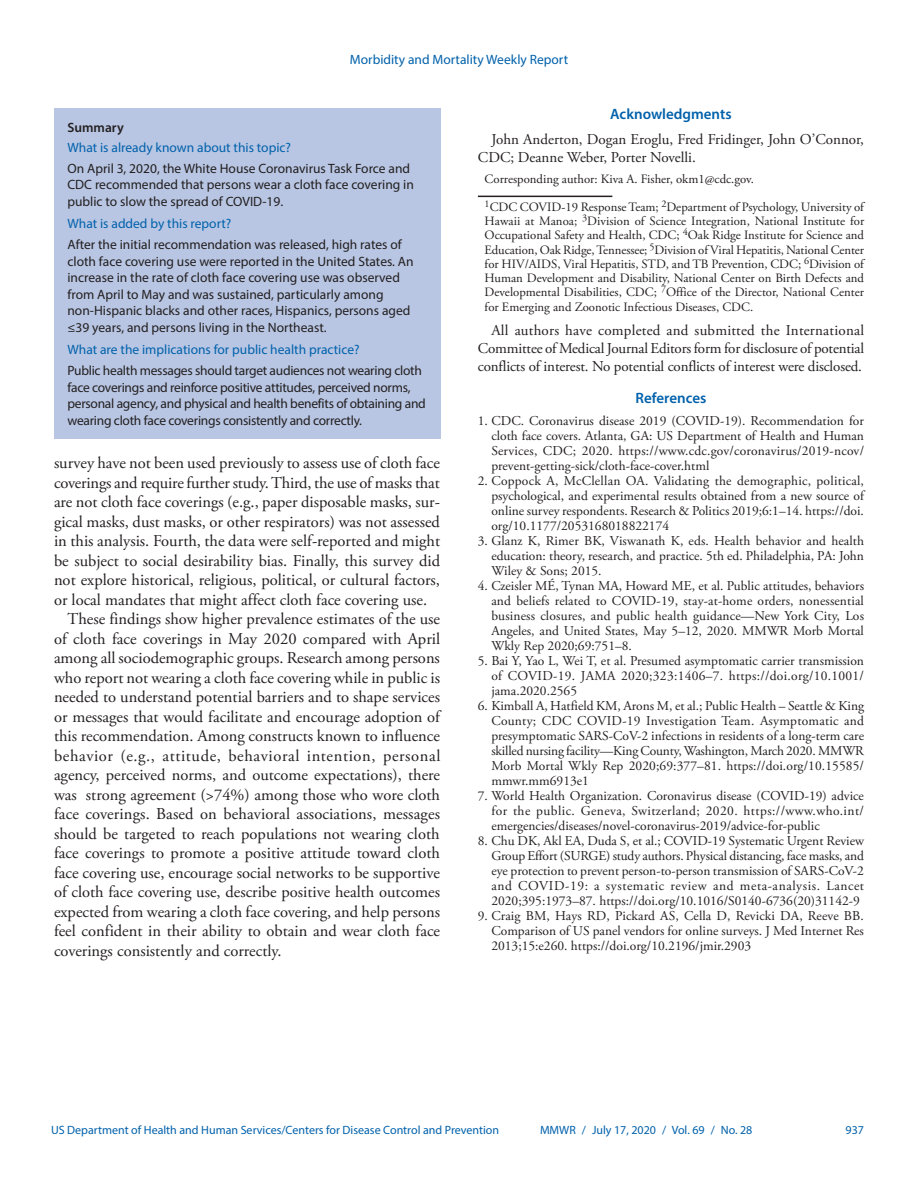
<style>
.page{position:relative;width:918px;height:1188px;background:#fff}
.page>*{position:absolute;margin:0;border:0;box-sizing:border-box;transform-origin:0 0}
.Paragraph{font:16.5px/19.5px "Adobe Garamond Pro";color:#231f20;text-align:justify}
.Conflict_of_Interest{font:15px/18px "Adobe Garamond Pro";letter-spacing:-.01em;color:#231f20;text-align:justify}
.Acknowledgment{font:15px/18px "Adobe Garamond Pro";color:#231f20}
.Acknowledgment_Head{font:600 15px "Myriad Pro";color:#0161ab}
.Ref_Title{font:600 15px "Myriad Pro";color:#0161ab}
.References{font:13.5px/15px "Adobe Garamond Pro";color:#231f20;text-align:justify}
.Summary_Box_Text{font:13.5px/16.5px "Myriad Pro";color:#231f20}
.Summary_Box_Text-2{font:13.5px/16.5px "Myriad Pro";letter-spacing:-.02em;color:#231f20}
.Summary_Box_Heading{font:13.5px "Myriad Pro";color:#0161ab}
.Summary_Box_Ttile{font:600 13.5px "Myriad Pro";color:#231f20}
.Author_Affiliations{font:12.75px/14.2px "Adobe Garamond Pro";color:#231f20;text-align:justify}
.Corresponding_Author{font:12.75px "Adobe Garamond Pro";color:#231f20}
.t1{font:12px "Myriad Pro";color:#0161ab}
</style>
<div class="page">
<div style="left:54px;top:108px;width:386px;height:330px;background:#b8c6e3"></div>
<hr style="left:478px;top:196px;width:134px;height:1px;background:#231f20">
<p class="Summary_Box_Heading" style="left:350px;top:51px;width:220px">Morbidity and Mortality Weekly Report</p>
<h1 class="Summary_Box_Ttile" style="left:68px;top:119px;width:58px">Summary</h1>
<h1 class="Summary_Box_Heading" style="left:68px;top:139px;width:225px">What is already known about this topic?</h1>
<p class="Summary_Box_Text" style="left:68px;top:160px;width:348px">On April 3, 2020, the White House Coronavirus Task Force and<br>CDC recommended that persons wear a cloth face covering in public to slow the spread of COVID-19.</p>
<h1 class="Summary_Box_Heading" style="left:68px;top:216px;width:165px">What is added by this report?</h1>
<p class="Summary_Box_Text" style="left:68px;top:236px;width:348px">After the initial recommendation was released, high rates of cloth face covering use were reported in the United States. An increase in the rate of cloth face covering use was observed from April to May and was sustained, particularly among non-Hispanic blacks and other races, Hispanics, persons aged ≤39 years, and persons living in the Northeast.</p>
<h1 class="Summary_Box_Heading" style="left:68px;top:342px;width:294px">What are the implications for public health practice?</h1>
<p class="Summary_Box_Text-2" style="left:68px;top:362px;width:360px">Public health messages should target audiences not wearing cloth face coverings and reinforce positive attitudes, perceived norms, personal agency, and physical and health benefits of obtaining and wearing cloth face coverings consistently and correctly.</p>
<p class="Paragraph" style="left:54px;top:454px;width:388px">survey have not been used previously to assess use of cloth face coverings and require further study. Third, the use of masks that are not cloth face coverings (e.g., paper disposable masks, sur&shy;gical masks, dust masks, or other respirators) was not assessed in this analysis. Fourth, the data were self-reported and might be subject to social desirability bias. Finally, this survey did not explore historical, religious, political, or cultural factors, or local mandates that might affect cloth face covering use.</p>
<p class="Paragraph" style="left:54px;top:610px;width:388px;text-indent:14px">These findings show higher prevalence estimates of the use of cloth face coverings in May 2020 compared with April among all sociodemographic groups. Research among persons who report not wearing a cloth face covering while in public is needed to understand potential barriers and to shape services or messages that would facilitate and encourage adoption of this recommendation. Among constructs known to influence behavior (e.g., attitude, behavioral intention, personal agency, perceived norms, and outcome expectations), there was strong agreement (&gt;74%) among those who wore cloth face coverings. Based on behavioral associations, messages should be targeted to reach populations not wearing cloth face coverings to promote a positive attitude toward cloth face covering use, encourage social networks to be supportive of cloth face covering use, describe positive health outcomes expected from wearing a cloth face covering, and help persons feel confident in their ability to obtain and wear cloth face coverings consistently and correctly.</p>
<h1 class="Acknowledgment_Head" style="left:610px;top:105px;width:123px">Acknowledgments</h1>
<p class="Acknowledgment" style="left:478px;top:131px;width:388px;text-indent:14px">John Anderton, Dogan Eroglu, Fred Fridinger, John O’Connor,<br>CDC; Deanne Weber, Porter Novelli.</p>
<p class="Corresponding_Author" style="left:485px;top:171px;width:271px">Corresponding author: Kiva A. Fisher, okm1@cdc.gov.</p>
<p class="Author_Affiliations" style="left:485px;top:200px;width:381px"><sup>1</sup>CDC COVID-19 Response Team; <sup>2</sup>Department of Psychology, University of Hawaii at Manoa; <sup>3</sup>Division of Science Integration, National Institute for Occupational Safety and Health, CDC; <sup>4</sup>Oak Ridge Institute for Science and Education, Oak Ridge, Tennessee; <sup>5</sup>Division of Viral Hepatitis, National Center for HIV/AIDS, Viral Hepatitis, STD, and TB Prevention, CDC; <sup>6</sup>Division of Human Development and Disability, National Center on Birth Defects and Developmental Disabilities, CDC; <sup>7</sup>Office of the Director, National Center for Emerging and Zoonotic Infectious Diseases, CDC.</p>
<p class="Conflict_of_Interest" style="left:478px;top:322px;width:388px;text-indent:14px">All authors have completed and submitted the International Committee of Medical Journal Editors form for disclosure of potential conflicts of interest. No potential conflicts of interest were disclosed.</p>
<h1 class="Ref_Title" style="left:636px;top:388px;width:72px">References</h1>
<p class="References" style="left:491px;top:413px;width:374px;text-indent:-14px">1. CDC. Coronavirus disease 2019 (COVID-19). Recommendation for cloth face covers. Atlanta, GA: US Department of Health and Human Services, CDC; 2020. https://www.cdc.gov/coronavirus/2019-ncov/ prevent-getting-sick/cloth-face-cover.html</p>
<p class="References" style="left:491px;top:473px;width:374px;text-indent:-14px">2. Coppock A, McClellan OA. Validating the demographic, political, psychological, and experimental results obtained from a new source of online survey respondents. Research &amp; Politics 2019;6:1–14. https://doi. org/10.1177/2053168018822174</p>
<p class="References" style="left:491px;top:533px;width:374px;text-indent:-14px">3. Glanz K, Rimer BK, Viswanath K, eds. Health behavior and health education: theory, research, and practice. 5th ed. Philadelphia, PA: John Wiley &amp; Sons; 2015.</p>
<p class="References" style="left:491px;top:578px;width:374px;text-indent:-14px">4. Czeisler MÉ, Tynan MA, Howard ME, et al. Public attitudes, behaviors and beliefs related to COVID-19, stay-at-home orders, nonessential business closures, and public health guidance—New York City, Los Angeles, and United States, May 5–12, 2020. MMWR Morb Mortal Wkly Rep 2020;69:751–8.</p>
<p class="References" style="left:491px;top:653px;width:374px;text-indent:-14px">5. Bai Y, Yao L, Wei T, et al. Presumed asymptomatic carrier transmission of COVID-19. JAMA 2020;323:1406–7. https://doi.org/10.1001/ jama.2020.2565</p>
<p class="References" style="left:491px;top:698px;width:374px;text-indent:-14px">6. Kimball A, Hatfield KM, Arons M, et al.; Public Health – Seattle &amp; King County; CDC COVID-19 Investigation Team. Asymptomatic and presymptomatic SARS-CoV-2 infections in residents of a long-term care skilled nursing facility—King County, Washington, March 2020. MMWR Morb Mortal Wkly Rep 2020;69:377–81. https://doi.org/10.15585/ mmwr.mm6913e1</p>
<p class="References" style="left:491px;top:788px;width:374px;text-indent:-14px">7. World Health Organization. Coronavirus disease (COVID-19) advice for the public. Geneva, Switzerland; 2020. https://www.who.int/ emergencies/diseases/novel-coronavirus-2019/advice-for-public</p>
<p class="References" style="left:491px;top:833px;width:374px;text-indent:-14px">8. Chu DK, Akl EA, Duda S, et al.; COVID-19 Systematic Urgent Review Group Effort (SURGE) study authors. Physical distancing, face masks, and eye protection to prevent person-to-person transmission of SARS-CoV-2 and COVID-19: a systematic review and meta-analysis. Lancet 2020;395:1973–87. https://doi.org/10.1016/S0140-6736(20)31142-9</p>
<p class="References" style="left:491px;top:908px;width:374px;text-indent:-14px">9. Craig BM, Hays RD, Pickard AS, Cella D, Revicki DA, Reeve BB.<br>Comparison of US panel vendors for online surveys. J Med Internet Res 2013;15:e260. https://doi.org/10.2196/jmir.2903</p>
<p class="t1" style="left:51px;top:1123px;width:450px">US Department of Health and Human Services/Centers for Disease Control and Prevention</p>
<p class="t1" style="left:540px;top:1123px;width:214px">MMWR / July 17, 2020 / Vol. 69 / No. 28</p>
<p class="t1" style="left:846px;top:1123px;width:20px">937</p>
</div>
